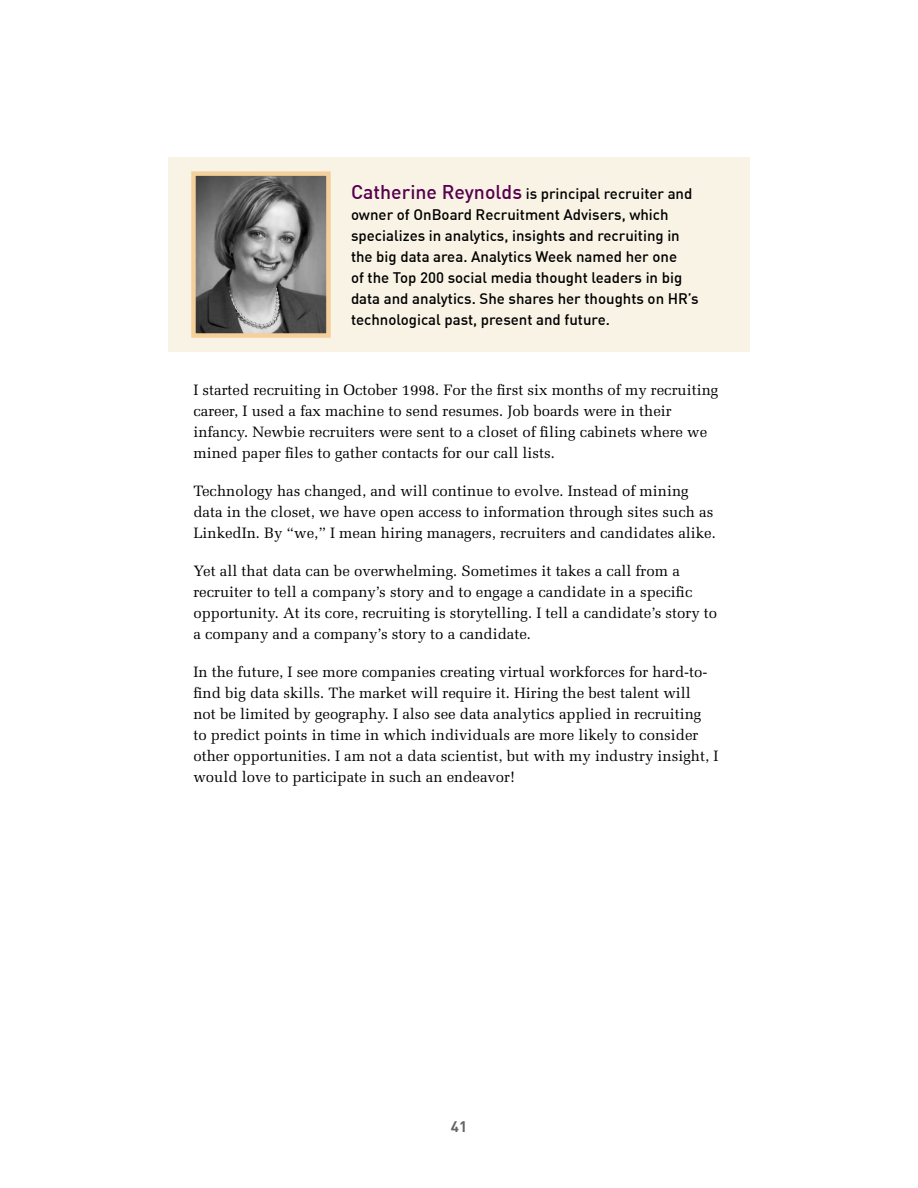
<style>
.page{position:relative;width:918px;height:1188px;background:#fff}
.page>*{position:absolute;margin:0;border:0;box-sizing:border-box;transform-origin:0 0}
.t1{font:15px/21px "Melior";color:#000}
.t2{font:500 15px/21px "DIN";color:#000}
.t3{font:700 15px "DIN";color:#636466}
.s1{font-size:19.5px;color:#56004e}
</style>
<div class="page">
<div style="left:168px;top:157px;width:582px;height:195px;background:#f9f3e5"></div>
<img style="left:196px;top:176px;width:130px;height:157px">
<div style="left:191px;top:171px;width:140px;height:167px;border:4px solid #f4d19c"></div>
<p class="t2" style="left:351px;top:183px;width:349px"><span class="s1">Catherine Reynolds</span> is principal recruiter and owner of OnBoard Recruitment Advisers, which specializes in analytics, insights and recruiting in the big data area. Analytics Week named her one<br>of the Top 200 social media thought leaders in big data and analytics. She shares her thoughts on HR’s technological past, present and future.</p>
<p class="t1" style="left:193px;top:379px;width:527px">I started recruiting in October 1998. For the first six months of my recruiting career, I used a fax machine to send resumes. Job boards were in their infancy. Newbie recruiters were sent to a closet of filing cabinets where we mined paper files to gather contacts for our call lists.</p>
<p class="t1" style="left:193px;top:480px;width:524px">Technology has changed, and will continue to evolve. Instead of mining data in the closet, we have open access to information through sites such as<br>LinkedIn. By “we,” I mean hiring managers, recruiters and candidates alike.</p>
<p class="t1" style="left:193px;top:560px;width:525px">Yet all that data can be overwhelming. Sometimes it takes a call from a recruiter to tell a company’s story and to engage a candidate in a specific opportunity. At its core, recruiting is storytelling. I tell a candidate’s story to a company and a company’s story to a candidate.</p>
<p class="t1" style="left:193px;top:661px;width:526px">In the future, I see more companies creating virtual workforces for hard-to&shy;find big data skills. The market will require it. Hiring the best talent will<br>not be limited by geography. I also see data analytics applied in recruiting to predict points in time in which individuals are more likely to consider other opportunities. I am not a data scientist, but with my industry insight, I would love to participate in such an endeavor!</p>
<p class="t3" style="left:451px;top:1117px;width:18px">41</p>
</div>
